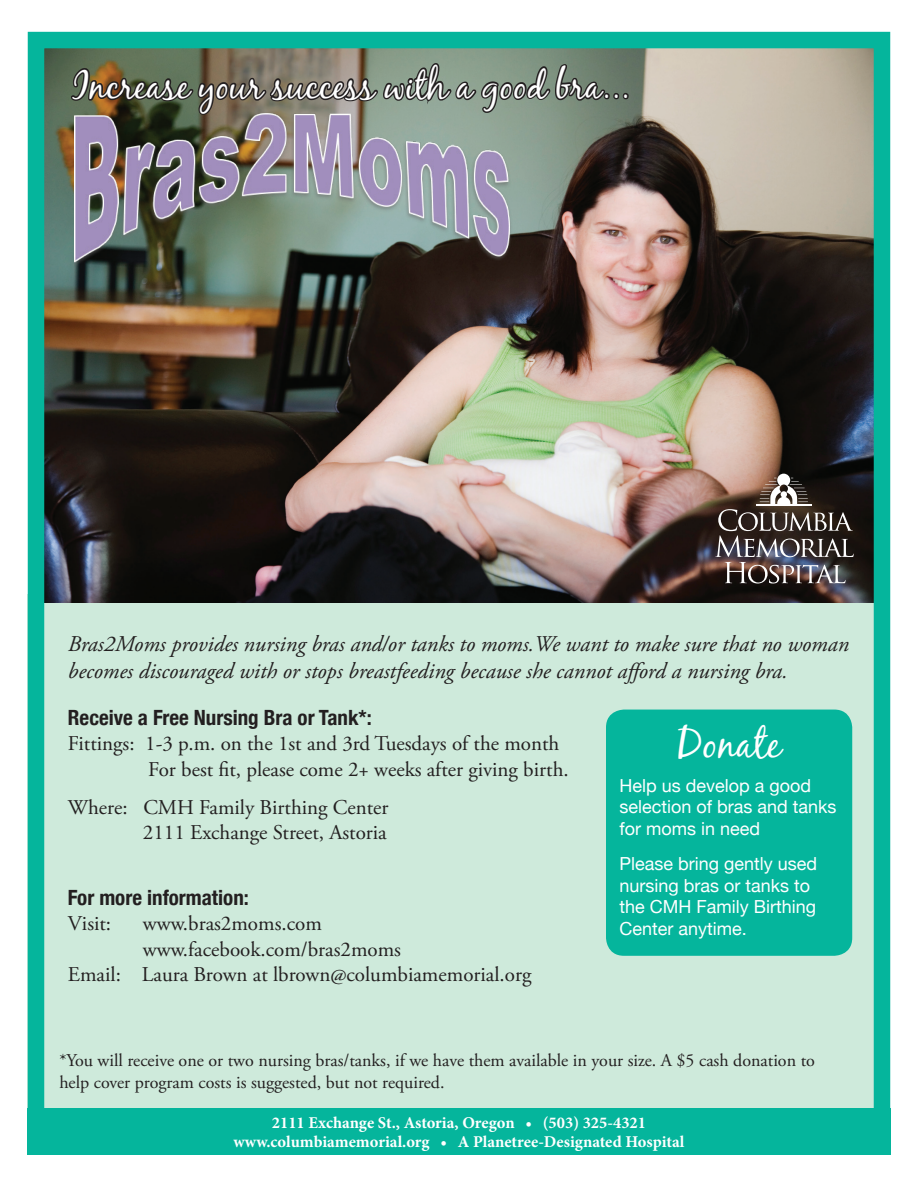
<style>
.page{position:relative;width:918px;height:1188px;background:#fff}
.page>*{position:absolute;margin:0;border:0;box-sizing:border-box;transform-origin:0 0}
.t1{font:42px "Black Jack";color:#fff}
.t2{font:37.5px "Black Jack";color:#fff}
.t3{font:italic 22.5px/27px "Adobe Garamond Pro";color:#231f20}
.t4{font:21px/25.2px "Adobe Garamond Pro";color:#231f20}
.t5{font:700 condensed 21px "Helvetica Neue";color:#231f20}
.t6{font:18px/21.6px "Adobe Garamond Pro";color:#231f20}
.t7{font:18px/21.6px "Helvetica Neue";color:#fff}
.t8{font:700 16.5px/19.8px "Minion Pro";color:#fff;text-align:center}
</style>
<div class="page">
<div style="left:28px;top:595px;width:862px;height:560px;background:#ceeadb"></div>
<img style="left:45px;top:49px;width:828px;height:553px">
<svg style="left:68px;top:61px;width:563px;height:56px;background:#64695a"></svg>
<div style="left:606px;top:710px;width:246px;height:246px;background:#05b59c;border-radius:18px"></div>
<img style="left:715px;top:474px;width:139px;height:110px">
<div style="left:28px;top:32px;width:862px;height:1123px;border:16px solid #05b59c"></div>
<div style="left:27px;top:1108px;width:864px;height:47px;background:#05b59c"></div>
<img style="left:74px;top:108px;width:448px;height:162px">
<h2 class="t2" style="left:73px;top:63px;width:559px">Increase your success with a good bra...</h2>
<p class="t3" style="left:68px;top:631px;width:782px">Bras2Moms provides nursing bras and/or tanks to moms.We want to make sure that no woman becomes discouraged with or stops breastfeeding because she cannot afford a nursing bra.</p>
<p class="t5" style="left:68px;top:700px;width:305px">Receive a Free Nursing Bra or Tank*:</p>
<p class="t4" style="left:148px;top:732px;width:422px;text-indent:-80px">Fittings: 1-3 p.m. on the 1st and 3rd Tuesdays of the month<br>For best fit, please come 2+ weeks after giving birth.</p>
<p class="t4" style="left:68px;top:796px;width:322px;text-align:right">Where: CMH Family Birthing Center<br>2111 Exchange Street, Astoria</p>
<h1 class="t1" style="left:677px;top:718px;width:106px">Donate</h1>
<p class="t7" style="left:620px;top:776px;width:219px">Help us develop a good selection of bras and tanks for moms in need</p>
<p class="t7" style="left:620px;top:854px;width:199px">Please bring gently used nursing bras or tanks to the CMH Family Birthing<br>Center anytime.</p>
<p class="t5" style="left:68px;top:880px;width:182px">For more information:</p>
<p class="t4" style="left:68px;top:912px;width:45px">Visit:</p>
<p class="t4" style="left:143px;top:912px;width:180px">www.bras2moms.com</p>
<p class="t4" style="left:143px;top:937px;width:260px">www.facebook.com/bras2moms</p>
<p class="t4" style="left:68px;top:962px;width:465px">Email: Laura Brown at lbrown@columbiamemorial.org</p>
<p class="t6" style="left:59px;top:1050px;width:757px">*You will receive one or two nursing bras/tanks, if we have them available in your size. A $5 cash donation to help cover program costs is suggested, but not required.</p>
<p class="t8" style="left:234px;top:1112px;width:452px">2111 Exchange St., Astoria, Oregon • (503) 325-4321 www.columbiamemorial.org • A Planetree-Designated Hospital</p>
</div>
